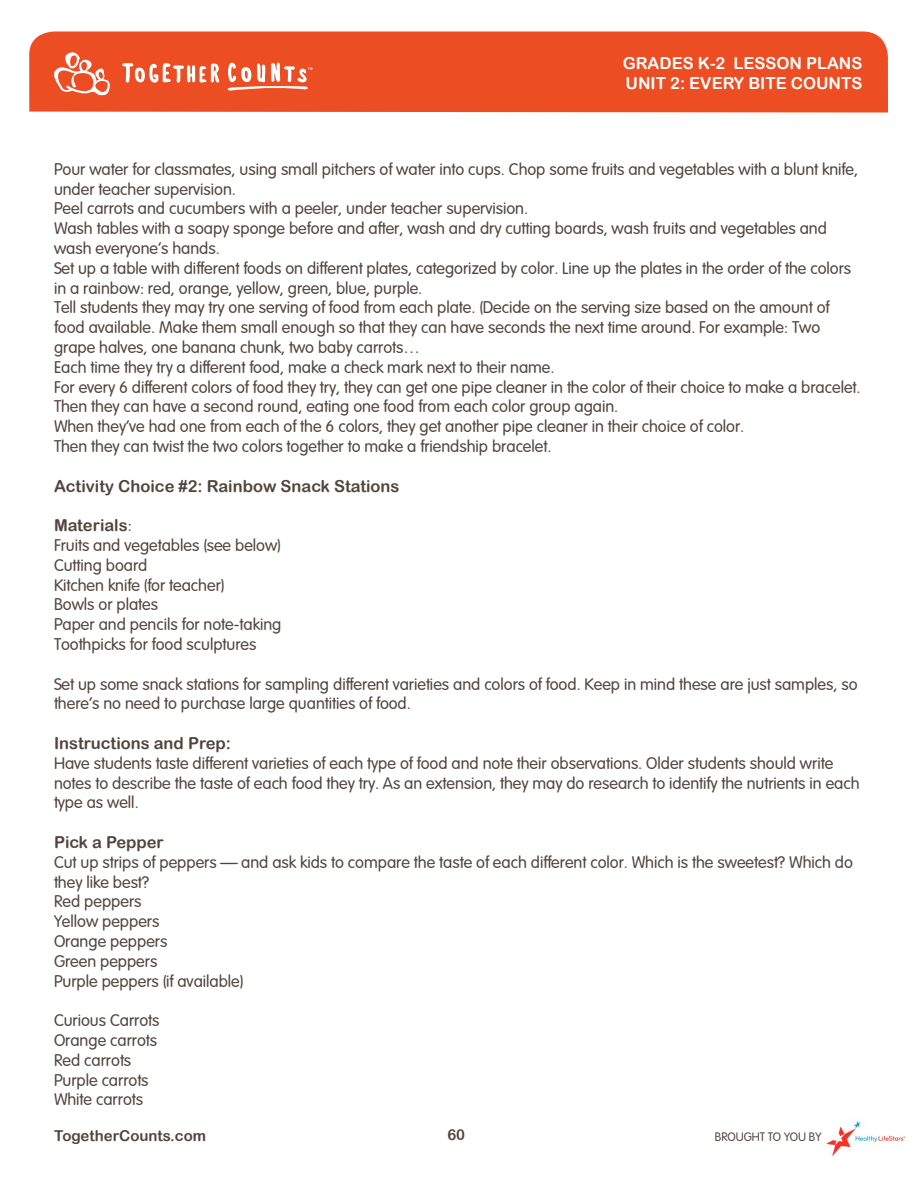
<style>
.page{position:relative;width:918px;height:1188px;background:#fff}
.page>*{position:absolute;margin:0;border:0;box-sizing:border-box;transform-origin:0 0}
.Body{font:16.5px/19.8px "Arial Rounded";color:#52453c}
.Body-2{font:16.5px "Arial Rounded MT Bold";color:#52453c}
.t1{font:16.5px/19.8px "Arial Rounded MT Bold";color:#fff}
.t2{font:15px "Arial Rounded MT Bold";color:#52453c}
.t3{font:12px "Arial Rounded";color:#52453c}
.s1{font-family:"Arial Rounded"}
</style>
<div class="page">
<div style="left:29px;top:31px;width:859px;height:81px;background:#ec4d23"></div>
<svg style="left:53px;top:52px;width:57px;height:44px"></svg>
<svg style="left:122px;top:63px;width:97px;height:20px"></svg>
<svg style="left:227px;top:63px;width:85px;height:28px"></svg>
<img style="left:826px;top:1121px;width:80px;height:36px">
<p class="t1" style="left:623px;top:53px;width:241px">GRADES K-2 LESSON PLANS<br>UNIT 2: EVERY BITE COUNTS</p>
<p class="Body" style="left:54px;top:158px;width:806px">Pour water for classmates, using small pitchers of water into cups. Chop some fruits and vegetables with a blunt knife, under teacher supervision.</p>
<p class="Body" style="left:54px;top:197px;width:476px">Peel carrots and cucumbers with a peeler, under teacher supervision.</p>
<p class="Body" style="left:54px;top:217px;width:774px">Wash tables with a soapy sponge before and after, wash and dry cutting boards, wash fruits and vegetables and wash everyone’s hands.</p>
<p class="Body" style="left:54px;top:257px;width:799px">Set up a table with different foods on different plates, categorized by color. Line up the plates in the order of the colors in a rainbow: red, orange, yellow, green, blue, purple.</p>
<p class="Body" style="left:54px;top:296px;width:777px">Tell students they may try one serving of food from each plate. (Decide on the serving size based on the amount of food available. Make them small enough so that they can have seconds the next time around. For example: Two grape halves, one banana chunk, two baby carrots…</p>
<p class="Body" style="left:54px;top:356px;width:502px">Each time they try a different food, make a check mark next to their name.</p>
<p class="Body" style="left:54px;top:376px;width:808px">For every 6 different colors of food they try, they can get one pipe cleaner in the color of their choice to make a bracelet.</p>
<p class="Body" style="left:54px;top:395px;width:566px">Then they can have a second round, eating one food from each color group again.</p>
<p class="Body" style="left:54px;top:415px;width:692px">When they’ve had one from each of the 6 colors, they get another pipe cleaner in their choice of color.</p>
<p class="Body" style="left:54px;top:435px;width:499px">Then they can twist the two colors together to make a friendship bracelet.</p>
<p class="Body-2" style="left:54px;top:476px;width:347px">Activity Choice #2: Rainbow Snack Stations</p>
<p class="Body-2" style="left:54px;top:516px;width:79px">Materials<span class="s1">:</span></p>
<p class="Body" style="left:54px;top:534px;width:228px">Fruits and vegetables (see below)</p>
<p class="Body" style="left:54px;top:554px;width:95px">Cutting board</p>
<p class="Body" style="left:54px;top:574px;width:172px">Kitchen knife (for teacher)</p>
<p class="Body" style="left:54px;top:593px;width:106px">Bowls or plates</p>
<p class="Body" style="left:54px;top:613px;width:229px">Paper and pencils for note-taking</p>
<p class="Body" style="left:54px;top:633px;width:204px">Toothpicks for food sculptures</p>
<p class="Body" style="left:54px;top:673px;width:805px">Set up some snack stations for sampling different varieties and colors of food. Keep in mind these are just samples, so there’s no need to purchase large quantities of food.</p>
<p class="Body-2" style="left:54px;top:733px;width:178px">Instructions and Prep:</p>
<p class="Body" style="left:54px;top:752px;width:807px">Have students taste different varieties of each type of food and note their observations. Older students should write notes to describe the taste of each food they try. As an extension, they may do research to identify the nutrients in each type as well.</p>
<p class="Body-2" style="left:54px;top:832px;width:111px">Pick a Pepper</p>
<p class="Body" style="left:54px;top:851px;width:801px">Cut up strips of peppers — and ask kids to compare the taste of each different color. Which is the sweetest? Which do they like best?</p>
<p class="Body" style="left:54px;top:890px;width:89px">Red peppers</p>
<p class="Body" style="left:54px;top:910px;width:107px">Yellow peppers</p>
<p class="Body" style="left:54px;top:930px;width:115px">Orange peppers</p>
<p class="Body" style="left:54px;top:950px;width:105px">Green peppers</p>
<p class="Body" style="left:54px;top:970px;width:191px">Purple peppers (if available)</p>
<p class="Body" style="left:54px;top:1009px;width:107px">Curious Carrots</p>
<p class="Body" style="left:54px;top:1029px;width:105px">Orange carrots</p>
<p class="Body" style="left:54px;top:1049px;width:79px">Red carrots</p>
<p class="Body" style="left:54px;top:1069px;width:96px">Purple carrots</p>
<p class="Body" style="left:54px;top:1088px;width:91px">White carrots</p>
<p class="t2" style="left:54px;top:1127px;width:154px">TogetherCounts.com</p>
<p class="t2" style="left:447px;top:1126px;width:19px">60</p>
<p class="t3" style="left:715px;top:1128px;width:108px">BROUGHT TO YOU BY</p>
</div>
